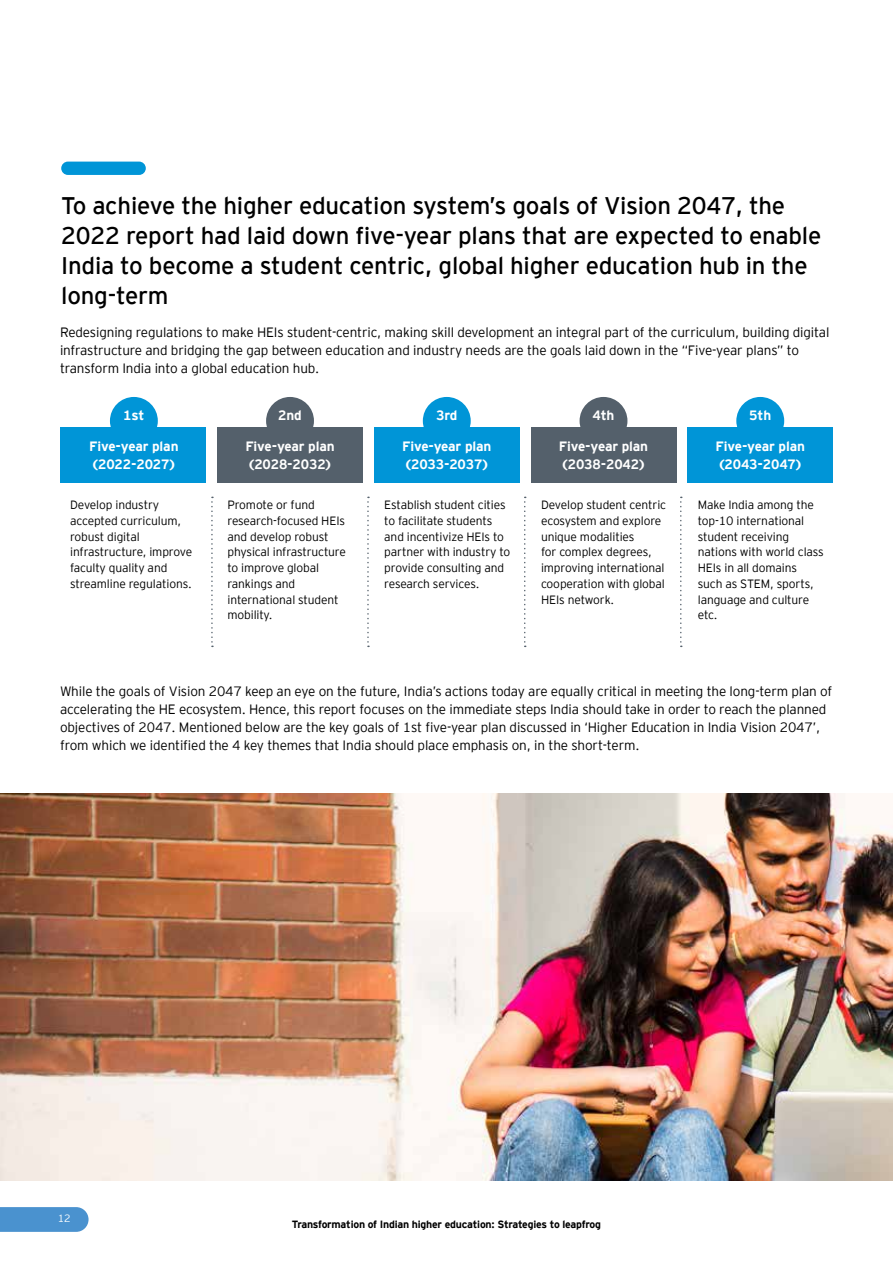
<style>
.page{position:relative;width:893px;height:1263px;background:#fff}
.page>*{position:absolute;margin:0;border:0;box-sizing:border-box;transform-origin:0 0}
.t1{font:300 24px/30px "EY Interstate";letter-spacing:-.01em;color:#000}
.t2{font:300 13.5px/18px "EY Interstate";letter-spacing:-.01em;color:#000}
.t3{font:700 13.5px/18px "EY Interstate";letter-spacing:-.01em;color:#fff;text-align:center}
.t4{font:300 12px/15.8px "EY Interstate";letter-spacing:-.01em;color:#000}
.t5{font:700 10.5px "EY Interstate";letter-spacing:-.02em;color:#000}
.t6{font:300 10.5px "EY Interstate";color:#fff}
</style>
<div class="page">
<svg style="left:0;top:1207px;width:89px;height:25px;background:#5196d1"></svg>
<div style="left:61px;top:162px;width:85px;height:13px;background:#0095d7;border-radius:7px"></div>
<div style="left:61px;top:427px;width:145px;height:56px;background:#0095d7"></div>
<div style="left:217px;top:427px;width:146px;height:56px;background:#54606b"></div>
<div style="left:374px;top:427px;width:145px;height:56px;background:#0095d7"></div>
<div style="left:531px;top:427px;width:145px;height:56px;background:#54606b"></div>
<div style="left:687px;top:427px;width:146px;height:56px;background:#0095d7"></div>
<div style="left:110px;top:397px;width:48px;height:48px;background:#0095d7;border-radius:50%"></div>
<div style="left:266px;top:397px;width:48px;height:48px;background:#54606b;border-radius:50%"></div>
<div style="left:423px;top:397px;width:48px;height:48px;background:#0095d7;border-radius:50%"></div>
<div style="left:580px;top:397px;width:47px;height:48px;background:#54606b;border-radius:50%"></div>
<div style="left:736px;top:397px;width:48px;height:48px;background:#0095d7;border-radius:50%"></div>
<svg style="left:680px;top:497px;width:2px;height:150px"></svg>
<svg style="left:524px;top:497px;width:2px;height:150px"></svg>
<svg style="left:367px;top:497px;width:2px;height:150px"></svg>
<svg style="left:211px;top:497px;width:2px;height:150px"></svg>
<img style="left:0;top:793px;width:893px;height:387px">
<h1 class="t1" style="left:61px;top:189px;width:762px">To achieve the higher education system’s goals of Vision 2047, the 2022 report had laid down five-year plans that are expected to enable India to become a student centric, global higher education hub in the long-term</h1>
<p class="t2" style="left:60px;top:322px;width:771px">Redesigning regulations to make HEIs student-centric, making skill development an integral part of the curriculum, building digital infrastructure and bridging the gap between education and industry needs are the goals laid down in the “Five-year plans” to transform India into a global education hub.</p>
<p class="t3" style="left:123px;top:405px;width:23px">1st</p>
<p class="t3" style="left:278px;top:405px;width:25px">2nd</p>
<p class="t3" style="left:436px;top:405px;width:23px">3rd</p>
<p class="t3" style="left:593px;top:405px;width:23px">4th</p>
<p class="t3" style="left:749px;top:405px;width:23px">5th</p>
<p class="t3" style="left:89px;top:436px;width:91px">Five-year plan (2022-2027)</p>
<p class="t3" style="left:245px;top:436px;width:91px">Five-year plan (2028-2032)</p>
<p class="t3" style="left:402px;top:436px;width:91px">Five-year plan (2033-2037)</p>
<p class="t3" style="left:559px;top:436px;width:91px">Five-year plan (2038-2042)</p>
<p class="t3" style="left:716px;top:436px;width:91px">Five-year plan (2043-2047)</p>
<p class="t4" style="left:70px;top:496px;width:124px">Develop industry accepted curriculum, robust digital infrastructure, improve faculty quality and streamline regulations.</p>
<p class="t4" style="left:228px;top:496px;width:120px">Promote or fund research-focused HEIs and develop robust physical infrastructure to improve global rankings and international student mobility.</p>
<p class="t4" style="left:384px;top:496px;width:127px">Establish student cities to facilitate students and incentivize HEIs to partner with industry to provide consulting and research services.</p>
<p class="t4" style="left:541px;top:496px;width:127px">Develop student centric ecosystem and explore unique modalities<br>for complex degrees, improving international cooperation with global<br>HEIs network.</p>
<p class="t4" style="left:698px;top:496px;width:128px">Make India among the top-10 international student receiving nations with world class<br>HEIs in all domains such as STEM, sports, language and culture etc.</p>
<p class="t2" style="left:60px;top:682px;width:774px">While the goals of Vision 2047 keep an eye on the future, India’s actions today are equally critical in meeting the long-term plan of accelerating the HE ecosystem. Hence, this report focuses on the immediate steps India should take in order to reach the planned objectives of 2047. Mentioned below are the key goals of 1st five-year plan discussed in ‘Higher Education in India Vision 2047’, from which we identified the 4 key themes that India should place emphasis on, in the short-term.</p>
<p class="t6" style="left:58px;top:1211px;width:14px">12</p>
<p class="t5" style="left:292px;top:1216px;width:311px">Transformation of Indian higher education: Strategies to leapfrog</p>
</div>
